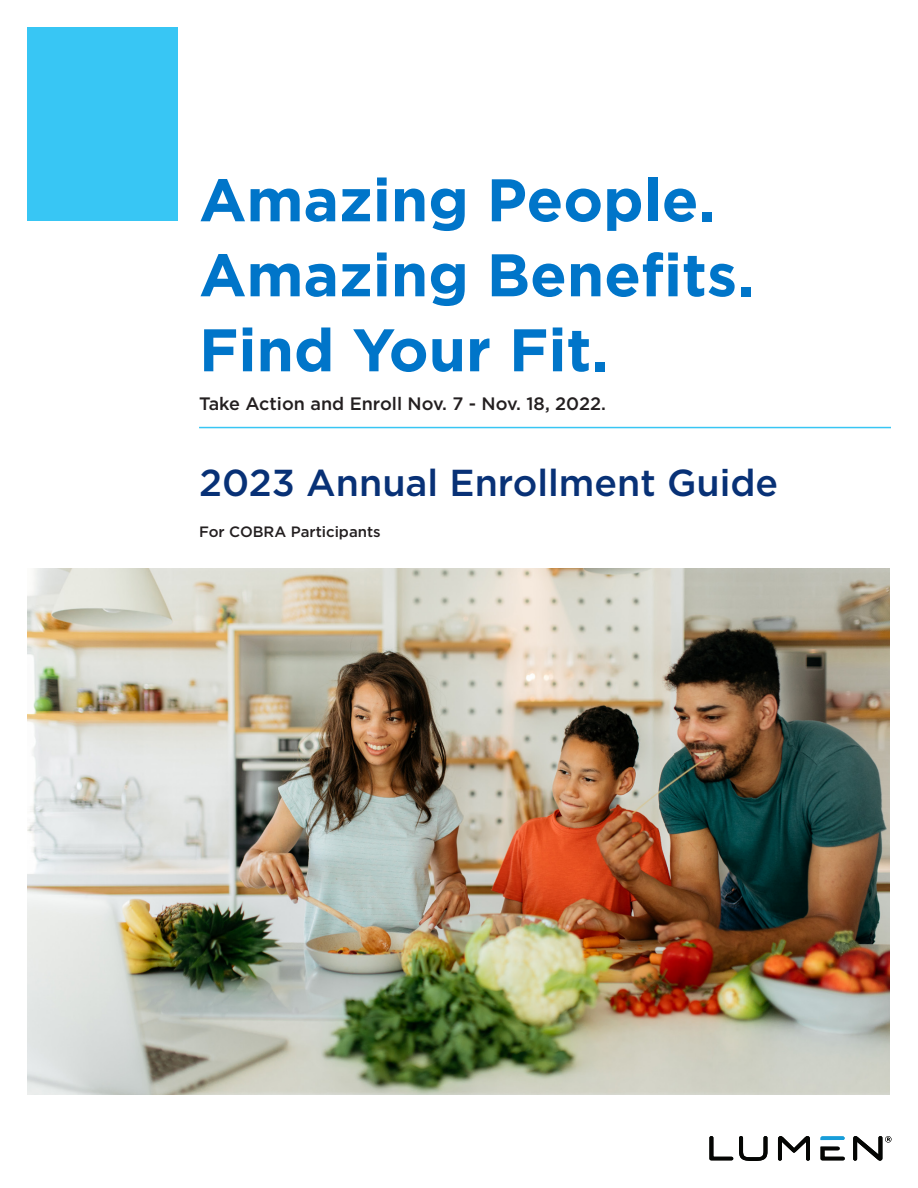
<style>
.page{position:relative;width:918px;height:1188px;background:#fff}
.page>*{position:absolute;margin:0;border:0;box-sizing:border-box;transform-origin:0 0}
.t1{font:700 60px/75px "Gotham";color:#0075c9}
.t2{font:500 37.5px "Gotham";color:#083176}
.t3{font:500 18px "Gotham";color:#231f20}
.t4{font:500 15px "Gotham";color:#231f20}
</style>
<div class="page">
<div style="left:27px;top:27px;width:150px;height:194px;background:#38c6f4"></div>
<hr style="left:199px;top:427px;width:692px;height:1px;background:#38c6f4">
<svg style="left:709px;top:1136px;width:24px;height:24px"></svg>
<svg style="left:739px;top:1136px;width:28px;height:25px"></svg>
<svg style="left:778px;top:1136px;width:32px;height:25px"></svg>
<svg style="left:821px;top:1136px;width:24px;height:4px"></svg>
<svg style="left:821px;top:1147px;width:24px;height:13px"></svg>
<svg style="left:853px;top:1136px;width:38px;height:25px"></svg>
<img style="left:27px;top:568px;width:863px;height:526px">
<p class="t1" style="left:199px;top:162px;width:557px">Amazing People.<br>Amazing Benefits.<br>Find Your Fit.</p>
<p class="t3" style="left:199px;top:392px;width:408px">Take Action and Enroll Nov. 7 - Nov. 18, 2022.</p>
<p class="t2" style="left:199px;top:458px;width:581px">2023 Annual Enrollment Guide</p>
<p class="t4" style="left:199px;top:522px;width:183px">For COBRA Participants</p>
</div>
